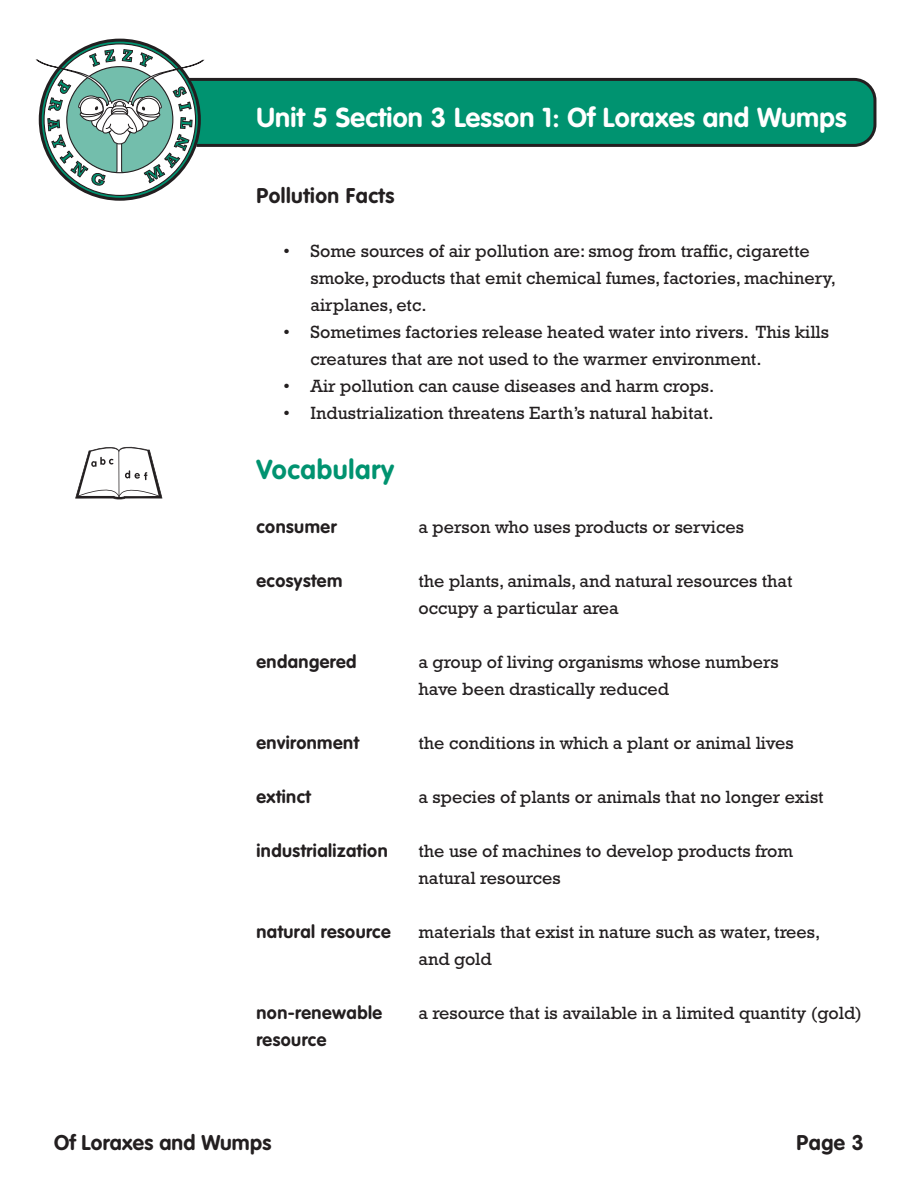
<style>
.page{position:relative;width:918px;height:1188px;background:#fff}
.page>*{position:absolute;margin:0;border:0;box-sizing:border-box;transform-origin:0 0}
.t1{font:700 27px "VAG Rounded";letter-spacing:.01em;color:#fff}
.t2{font:700 27px "VAG Rounded";letter-spacing:.025em;color:#009370}
.t3{font:700 21px "VAG Rounded";letter-spacing:.025em;color:#231f20}
.t4{font:18px/27px "Rockwell";color:#231f20}
.t5{font:700 18px "VAG Rounded";letter-spacing:.025em;color:#231f20}
</style>
<div class="page">
<svg style="left:205px;top:77px;width:672px;height:70px;background:#088a6b"></svg>
<svg style="left:35px;top:38px;width:170px;height:163px"></svg>
<svg style="left:75px;top:447px;width:87px;height:52px"></svg>
<h1 class="t1" style="left:256px;top:101px;width:592px">Unit 5 Section 3 Lesson 1: Of Loraxes and Wumps</h1>
<p class="t3" style="left:256px;top:184px;width:139px">Pollution Facts</p>
<p class="t4" style="left:310px;top:238px;width:527px;text-indent:-27px">• Some sources of air pollution are: smog from traffic, cigarette smoke, products that emit chemical fumes, factories, machinery, airplanes, etc.</p>
<p class="t4" style="left:310px;top:319px;width:520px;text-indent:-27px">• Sometimes factories release heated water into rivers. This kills creatures that are not used to the warmer environment.</p>
<p class="t4" style="left:284px;top:373px;width:432px">• Air pollution can cause diseases and harm crops.</p>
<p class="t4" style="left:284px;top:400px;width:432px">• Industrialization threatens Earth’s natural habitat.</p>
<h1 class="t2" style="left:256px;top:453px;width:139px">Vocabulary</h1>
<p class="t5" style="left:256px;top:516px;width:82px">consumer</p>
<p class="t4" style="left:418px;top:513px;width:327px">a person who uses products or services</p>
<p class="t5" style="left:256px;top:570px;width:87px">ecosystem</p>
<p class="t4" style="left:418px;top:567px;width:376px">the plants, animals, and natural resources that occupy a particular area</p>
<p class="t5" style="left:256px;top:651px;width:102px">endangered</p>
<p class="t4" style="left:418px;top:648px;width:362px">a group of living organisms whose numbers have been drastically reduced</p>
<p class="t5" style="left:256px;top:732px;width:104px">environment</p>
<p class="t4" style="left:418px;top:729px;width:377px">the conditions in which a plant or animal lives</p>
<p class="t5" style="left:256px;top:786px;width:56px">extinct</p>
<p class="t4" style="left:418px;top:783px;width:407px">a species of plants or animals that no longer exist</p>
<p class="t5" style="left:256px;top:840px;width:133px">industrialization</p>
<p class="t4" style="left:418px;top:837px;width:376px">the use of machines to develop products from natural resources</p>
<p class="t5" style="left:256px;top:921px;width:136px">natural resource</p>
<p class="t4" style="left:418px;top:918px;width:403px">materials that exist in nature such as water, trees, and gold</p>
<p class="t5" style="left:256px;top:1002px;width:127px">non-renewable</p>
<p class="t4" style="left:418px;top:999px;width:445px">a resource that is available in a limited quantity (gold)</p>
<p class="t5" style="left:256px;top:1029px;width:71px">resource</p>
<p class="t3" style="left:54px;top:1130px;width:219px">Of Loraxes and Wumps</p>
<p class="t3" style="left:797px;top:1130px;width:69px">Page 3</p>
</div>
